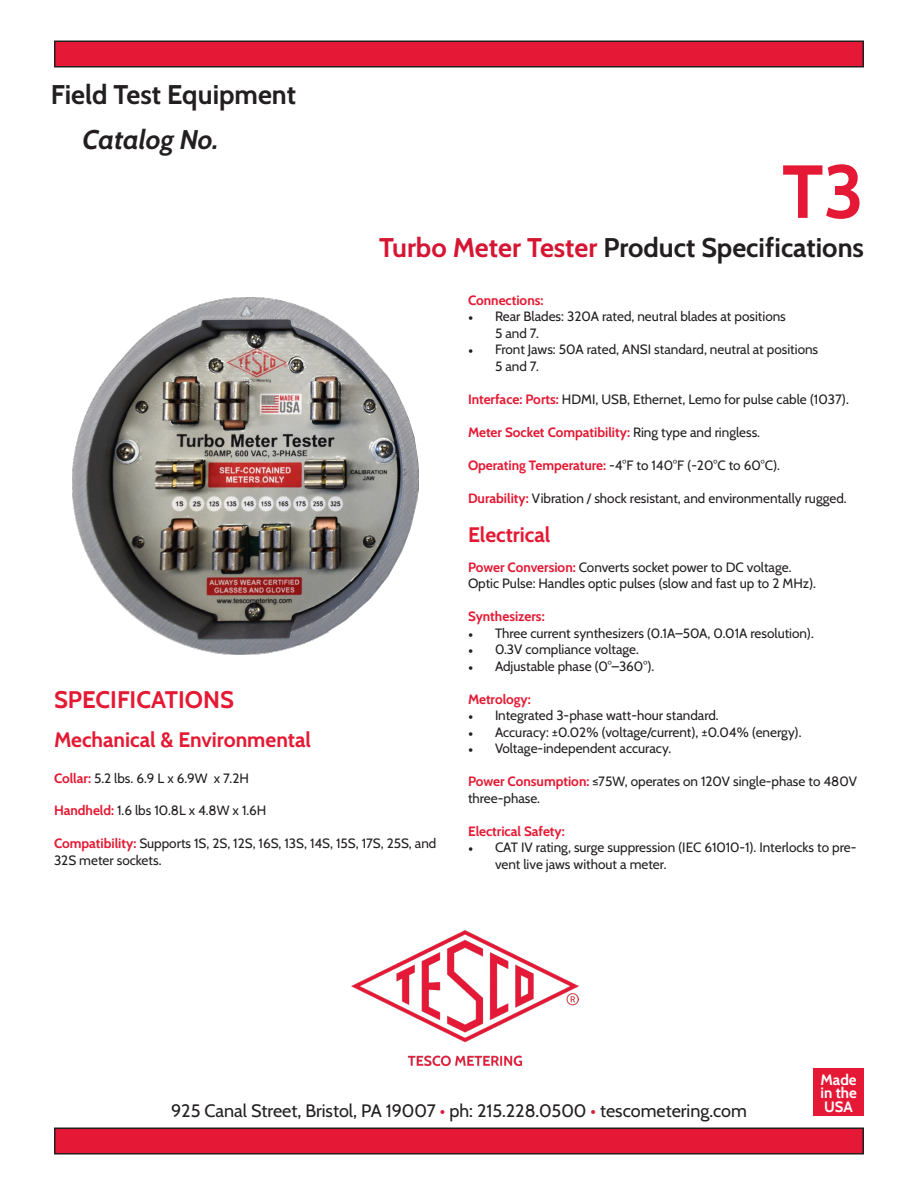
<style>
.page{position:relative;width:918px;height:1188px;background:#fff}
.page>*{position:absolute;margin:0;border:0;box-sizing:border-box;transform-origin:0 0}
.t1{font:700 75px "Cabin";color:#e51836}
.t2{font:700 27px "Cabin";color:#231f20}
.t3{font:italic 27px "Cabin";letter-spacing:-.005em;color:#231f20}
.t4{font:700 24px "Cabin";color:#e41933}
.t5{font:700 21px "Cabin";color:#e41933}
.t6{font:18px "Cabin";color:#231f20}
.t7{font:700 15px "Cabin";color:#fff}
.t8{font:13.5px/16.5px "Cabin";color:#231f20}
.t9{font:700 13.5px "Cabin";color:#e41933}
.s1{color:#d51633}
.s2{font-weight:700;color:#e41933}
.s3{font-family:"Minion Pro"}
.s4{font-weight:400;color:#231f20}
.s5{color:#e51836}
</style>
<div class="page">
<div style="left:55px;top:1128px;width:808px;height:26px;background:#e51836"></div>
<div style="left:54px;top:1128px;width:810px;height:27px;border:2px solid #231f20"></div>
<div style="left:55px;top:41px;width:808px;height:26px;background:#e51836"></div>
<div style="left:54px;top:40px;width:810px;height:28px;border:2px solid #231f20"></div>
<img style="left:351px;top:931px;width:227px;height:136px">
<div style="left:813px;top:1069px;width:51px;height:47px;background:#e51836"></div>
<img style="left:72px;top:298px;width:346px;height:356px">
<p class="t2" style="left:51px;top:74px;width:247px">Field Test Equipment</p>
<p class="t3" style="left:83px;top:118px;width:137px">Catalog No.</p>
<p class="t1" style="left:782px;top:133px;width:83px">T3</p>
<p class="t2" style="left:379px;top:226px;width:486px"><span class="s1">Turbo Meter Tester</span> Product Specifications</p>
<p class="t4" style="left:54px;top:681px;width:181px">SPECIFICATIONS</p>
<p class="t5" style="left:54px;top:723px;width:259px">Mechanical &amp; Environmental</p>
<p class="t8" style="left:54px;top:769px;width:196px"><span class="s2">Collar:</span> 5.2 lbs. 6.9 L x 6.9W x 7.2H</p>
<p class="t8" style="left:54px;top:801px;width:214px"><span class="s2">Handheld:</span> 1.6 lbs 10.8L x 4.8W x 1.6H</p>
<p class="t8" style="left:54px;top:834px;width:384px"><span class="s2">Compatibility:</span> Supports 1S, 2S, 12S, 16S, 13S, 14S, 15S, 17S, 25S, and<br>32S meter sockets.</p>
<p class="t9" style="left:468px;top:289px;width:77px">Connections:</p>
<p class="t8" style="left:495px;top:307px;width:292px;text-indent:-27px"><span class="s3">•</span> Rear Blades: 320A rated, neutral blades at positions<br>5 and 7.</p>
<p class="t8" style="left:495px;top:340px;width:325px;text-indent:-27px"><span class="s3">•</span> Front Jaws: 50A rated, ANSI standard, neutral at positions<br>5 and 7.</p>
<p class="t8" style="left:468px;top:390px;width:382px"><span class="s2">Interface: Ports:</span> HDMI, USB, Ethernet, Lemo for pulse cable (1037).</p>
<p class="t9" style="left:468px;top:421px;width:294px">Meter Socket Compatibility: <span class="s4">Ring type and ringless.</span></p>
<p class="t8" style="left:468px;top:456px;width:314px"><span class="s2">Operating Temperature:</span> -4°F to 140°F (-20°C to 60°C).</p>
<p class="t8" style="left:468px;top:489px;width:380px"><span class="s2">Durability:</span> Vibration / shock resistant, and environmentally rugged.</p>
<p class="t5" style="left:468px;top:518px;width:84px">Electrical</p>
<p class="t8" style="left:468px;top:558px;width:325px"><span class="s2">Power Conversion:</span> Converts socket power to DC voltage.</p>
<p class="t8" style="left:468px;top:574px;width:350px">Optic Pulse: Handles optic pulses (slow and fast up to 2 MHz).</p>
<p class="t9" style="left:468px;top:606px;width:78px">Synthesizers:</p>
<p class="t8" style="left:468px;top:624px;width:347px"><span class="s3">•</span> Three current synthesizers (0.1A–50A, 0.01A resolution).</p>
<p class="t8" style="left:468px;top:640px;width:172px"><span class="s3">•</span> 0.3V compliance voltage.</p>
<p class="t8" style="left:468px;top:657px;width:188px"><span class="s3">•</span> Adjustable phase (0°–360°).</p>
<p class="t9" style="left:468px;top:688px;width:64px">Metrology:</p>
<p class="t8" style="left:468px;top:706px;width:252px"><span class="s3">•</span> Integrated 3-phase watt-hour standard.</p>
<p class="t8" style="left:468px;top:723px;width:335px"><span class="s3">•</span> Accuracy: ±0.02% (voltage/current), ±0.04% (energy).</p>
<p class="t8" style="left:468px;top:739px;width:205px"><span class="s3">•</span> Voltage-independent accuracy.</p>
<p class="t8" style="left:468px;top:772px;width:390px"><span class="s2">Power Consumption:</span> ≤75W, operates on 120V single-phase to 480V three-phase.</p>
<p class="t9" style="left:468px;top:820px;width:98px">Electrical Safety:</p>
<p class="t8" style="left:495px;top:838px;width:363px;text-indent:-27px"><span class="s3">•</span> CAT IV rating, surge suppression (IEC 61010-1). Interlocks to pre&shy;vent live jaws without a meter.</p>
<p class="t6" style="left:171px;top:1096px;width:577px">925 Canal Street, Bristol, PA 19007 <span class="s5">•</span> ph: 215.228.0500 <span class="s5">•</span> tescometering.com</p>
<p class="t7" style="left:821px;top:1068px;width:38px">Made</p>
<p class="t7" style="left:820px;top:1081px;width:38px">in the</p>
<p class="t7" style="left:824px;top:1095px;width:30px">USA</p>
</div>
